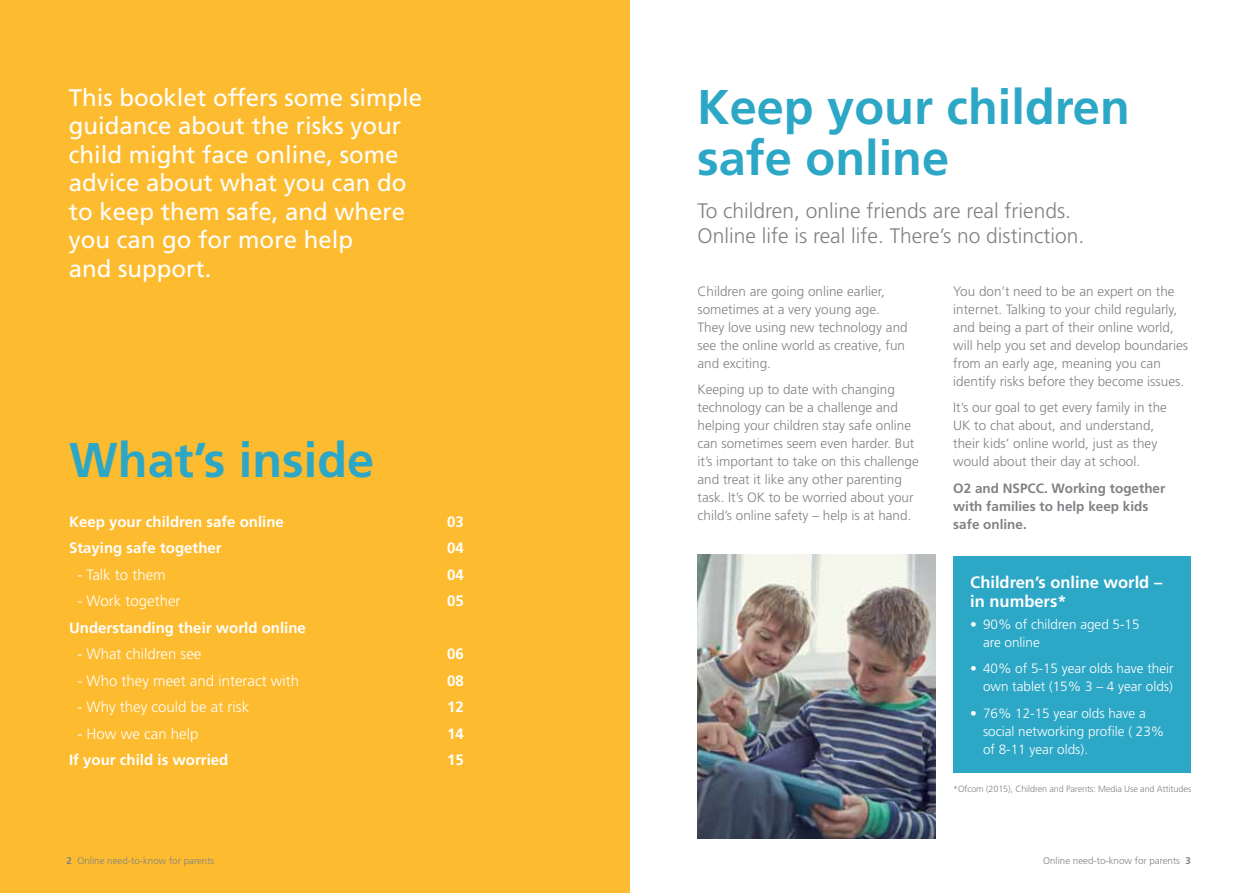
<style>
.page{position:relative;width:1259px;height:893px;background:#fff}
.page>*{position:absolute;margin:0;border:0;box-sizing:border-box;transform-origin:0 0}
.t1{font:700 48.75px/50.2px "Frutiger";color:#2da7c6}
.t2{font:24px/28.5px "Frutiger";color:#fff}
.t3{font:300 21px/24.8px "Frutiger";color:#808285}
.t4{font:700 16.5px/18.8px "Frutiger";color:#fff}
.t5{font:700 15px "Frutiger";color:#fff}
.t6{font:300 15px "Frutiger";color:#fff}
.t7{font:300 13.5px/18px "Frutiger";color:#808285}
.t8{font:300 13.5px/18px "Frutiger";color:#fff}
.t9{font:700 13.5px/18px "Frutiger";color:#808285}
.t10{font:300 9.75px "Frutiger";color:#808285}
.t11{font:300 9px "Frutiger";letter-spacing:-.01em;color:#808285}
.s1{font-weight:700}
</style>
<div class="page">
<div style="left:0;top:0;width:629px;height:893px;background:#fdbb30"></div>
<img style="left:697px;top:555px;width:238px;height:284px">
<div style="left:953px;top:556px;width:238px;height:217px;background:#2da7c6"></div>
<h2 class="t2" style="left:69px;top:83px;width:355px">This booklet offers some simple guidance about the risks your child might face online, some advice about what you can do to keep them safe, and where you can go for more help<br>and support.</h2>
<h1 class="t1" style="left:69px;top:434px;width:307px">What’s inside</h1>
<p class="t5" style="left:69px;top:512px;width:216px">Keep your children safe online</p>
<p class="t5" style="left:447px;top:512px;width:18px">03</p>
<p class="t5" style="left:69px;top:539px;width:154px">Staying safe together</p>
<p class="t5" style="left:447px;top:539px;width:18px">04</p>
<p class="t6" style="left:77px;top:566px;width:90px">- Talk to them</p>
<p class="t5" style="left:447px;top:565px;width:18px">04</p>
<p class="t6" style="left:77px;top:592px;width:105px">- Work together</p>
<p class="t5" style="left:447px;top:592px;width:18px">05</p>
<p class="t5" style="left:69px;top:618px;width:238px">Understanding their world online</p>
<p class="t6" style="left:77px;top:645px;width:125px">- What children see</p>
<p class="t5" style="left:447px;top:645px;width:18px">06</p>
<p class="t6" style="left:77px;top:672px;width:223px">- Who they meet and interact with</p>
<p class="t5" style="left:447px;top:671px;width:18px">08</p>
<p class="t6" style="left:77px;top:698px;width:173px">- Why they could be at risk</p>
<p class="t5" style="left:447px;top:698px;width:18px">12</p>
<p class="t6" style="left:77px;top:725px;width:122px">- How we can help</p>
<p class="t5" style="left:447px;top:724px;width:18px">14</p>
<p class="t5" style="left:69px;top:751px;width:161px">If your child is worried</p>
<p class="t5" style="left:447px;top:751px;width:18px">15</p>
<h1 class="t1" style="left:697px;top:82px;width:434px">Keep your children safe online</h1>
<h3 class="t3" style="left:697px;top:199px;width:388px">To children, online friends are real friends.<br>Online life is real life. There’s no distinction.</h3>
<p class="t7" style="left:697px;top:282px;width:212px">Children are going online earlier, sometimes at a very young age.<br>They love using new technology and see the online world as creative, fun and exciting.</p>
<p class="t7" style="left:697px;top:381px;width:223px">Keeping up to date with changing technology can be a challenge and helping your children stay safe online can sometimes seem even harder. But it’s important to take on this challenge and treat it like any other parenting task. It’s OK to be worried about your child’s online safety – help is at hand.</p>
<p class="t7" style="left:953px;top:282px;width:236px">You don’t need to be an expert on the internet. Talking to your child regularly, and being a part of their online world, will help you set and develop boundaries from an early age, meaning you can identify risks before they become issues.</p>
<p class="t7" style="left:953px;top:399px;width:215px">It’s our goal to get every family in the UK to chat about, and understand, their kids’ online world, just as they would about their day at school.</p>
<p class="t9" style="left:953px;top:479px;width:214px">O2 and NSPCC. Working together with families to help keep kids safe online.</p>
<p class="t4" style="left:970px;top:573px;width:193px">Children’s online world – in numbers*</p>
<p class="t8" style="left:983px;top:615px;width:158px;text-indent:-13px">• 90% of children aged 5-15 are online</p>
<p class="t8" style="left:970px;top:660px;width:205px;text-align:right">• 40% of 5-15 year olds have their own tablet (15% 3 – 4 year olds)</p>
<p class="t8" style="left:983px;top:704px;width:183px;text-indent:-13px">• 76% 12-15 year olds have a social networking profile ( 23% of 8-11 year olds).</p>
<p class="t11" style="left:953px;top:783px;width:239px">*Ofcom (2015), Children and Parents: Media Use and Attitudes</p>
<p class="t10" style="left:67px;top:856px;width:149px"><span class="s1">2</span> Online need-to-know for parents</p>
<p class="t10" style="left:1043px;top:856px;width:149px">Online need-to-know for parents <span class="s1">3</span></p>
</div>
